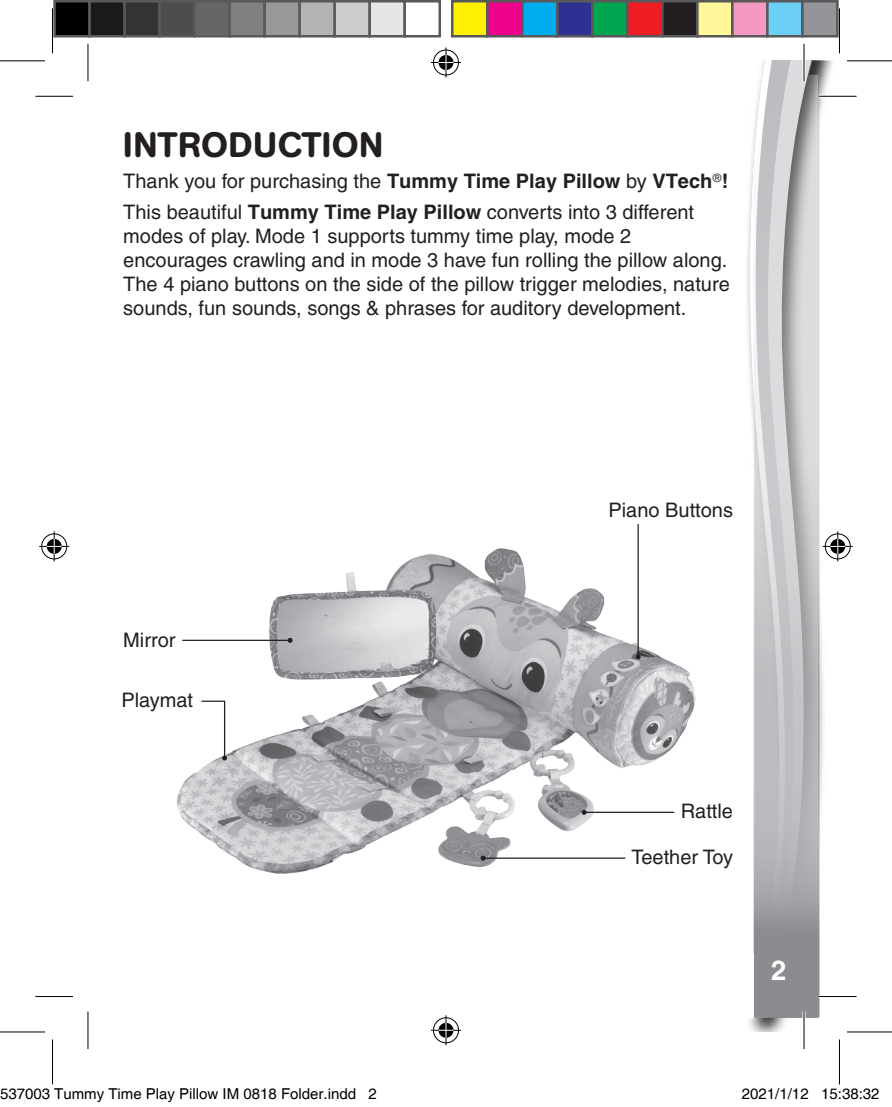
<style>
.page{position:relative;width:892px;height:1107px;background:#fff}
.page>*{position:absolute;margin:0;border:0;box-sizing:border-box;transform-origin:0 0}
.Headline{font:500 35px "AG Book Rounded";letter-spacing:.02em;color:#231f20}
.Body_text_hang{font:700 27.5px "Helvetica";color:#fff}
.Number{font:700 27.5px "Helvetica";color:#fff}
.t1{font:22.5px "Helvetica Black cyr Bold";color:#fff}
.Body_text_1{font:500 20px/24px "Helvetica";color:#231f20}
.body_text1{font:500 20px "Helvetica";color:#231f20}
.Body_text{font:500 20px "Helvetica";color:#231f20}
.t2{font:15px "Helvetica";color:#000}
.s1{font-weight:700}
</style>
<div class="page">
<svg style="left:805px;top:61px;width:21px;height:956px"></svg>
<svg style="left:749px;top:61px;width:47px;height:362px"></svg>
<svg style="left:753px;top:75px;width:65px;height:943px"></svg>
<img style="left:176px;top:524px;width:520px;height:350px">
<hr style="left:182px;top:640px;width:108px;height:1px;background:#231f20">
<svg style="left:288px;top:638px;width:5px;height:5px"></svg>
<hr style="left:637px;top:524px;width:1px;height:133px;background:#231f20">
<svg style="left:635px;top:654px;width:5px;height:5px"></svg>
<hr style="left:483px;top:857px;width:142px;height:2px;background:#231f20">
<svg style="left:480px;top:855px;width:5px;height:5px"></svg>
<hr style="left:584px;top:811px;width:90px;height:2px;background:#231f20">
<svg style="left:581px;top:810px;width:5px;height:5px"></svg>
<svg style="left:200px;top:700px;width:27px;height:60px"></svg>
<hr style="left:819px;top:95px;width:37px;height:3px;background:#fff">
<hr style="left:819px;top:995px;width:37px;height:3px;background:#fff">
<hr style="left:802px;top:44px;width:3px;height:37px;background:#fff">
<hr style="left:802px;top:1011px;width:3px;height:38px;background:#fff">
<hr style="left:35px;top:96px;width:38px;height:1px;background:#000">
<hr style="left:819px;top:96px;width:37px;height:1px;background:#000">
<hr style="left:35px;top:996px;width:38px;height:1px;background:#000">
<hr style="left:819px;top:996px;width:37px;height:1px;background:#000">
<hr style="left:88px;top:44px;width:1px;height:37px;background:#000">
<hr style="left:88px;top:1011px;width:1px;height:38px;background:#000">
<hr style="left:803px;top:44px;width:1px;height:37px;background:#000">
<hr style="left:803px;top:1011px;width:1px;height:38px;background:#000">
<hr style="left:0;top:60px;width:45px;height:1px;background:#000">
<hr style="left:847px;top:60px;width:45px;height:1px;background:#000">
<hr style="left:0;top:1031px;width:45px;height:1px;background:#000">
<hr style="left:847px;top:1031px;width:45px;height:1px;background:#000">
<hr style="left:52px;top:8px;width:1px;height:45px;background:#000">
<hr style="left:52px;top:1039px;width:1px;height:45px;background:#000">
<hr style="left:839px;top:8px;width:1px;height:45px;background:#000">
<hr style="left:839px;top:1039px;width:1px;height:45px;background:#000">
<div style="left:432px;top:48px;width:28px;height:29px;border:3px solid #fff;border-radius:50%"></div>
<hr style="left:431px;top:61px;width:30px;height:3px;background:#fff">
<hr style="left:444px;top:47px;width:3px;height:30px;background:#fff">
<div style="left:437px;top:53px;width:18px;height:19px;border:3px solid #fff;border-radius:50%"></div>
<div style="left:433px;top:50px;width:26px;height:25px;border:1px solid #000;border-radius:50%"></div>
<hr style="left:431px;top:62px;width:30px;height:1px;background:#000">
<hr style="left:445px;top:47px;width:1px;height:30px;background:#000">
<svg style="left:438px;top:55px;width:15px;height:15px"></svg>
<div style="left:432px;top:1016px;width:28px;height:28px;border:3px solid #fff;border-radius:50%"></div>
<svg style="left:431px;top:1028px;width:30px;height:4px"></svg>
<hr style="left:444px;top:1015px;width:3px;height:30px;background:#fff">
<div style="left:437px;top:1021px;width:18px;height:18px;border:3px solid #fff;border-radius:50%"></div>
<div style="left:433px;top:1017px;width:26px;height:26px;border:1px solid #000;border-radius:50%"></div>
<hr style="left:431px;top:1030px;width:30px;height:1px;background:#000">
<hr style="left:445px;top:1015px;width:1px;height:30px;background:#000">
<svg style="left:438px;top:1022px;width:15px;height:15px"></svg>
<div style="left:40px;top:532px;width:28px;height:28px;border:3px solid #fff;border-radius:50%"></div>
<hr style="left:39px;top:545px;width:30px;height:3px;background:#fff">
<hr style="left:53px;top:531px;width:3px;height:30px;background:#fff">
<div style="left:45px;top:537px;width:18px;height:18px;border:3px solid #fff;border-radius:50%"></div>
<div style="left:41px;top:533px;width:26px;height:26px;border:1px solid #000;border-radius:50%"></div>
<hr style="left:39px;top:546px;width:30px;height:1px;background:#000">
<hr style="left:54px;top:531px;width:1px;height:30px;background:#000">
<svg style="left:47px;top:539px;width:15px;height:15px"></svg>
<div style="left:823px;top:532px;width:28px;height:28px;border:3px solid #fff;border-radius:50%"></div>
<hr style="left:822px;top:545px;width:30px;height:3px;background:#fff">
<hr style="left:836px;top:531px;width:3px;height:30px;background:#fff">
<div style="left:828px;top:537px;width:18px;height:18px;border:3px solid #fff;border-radius:50%"></div>
<div style="left:825px;top:533px;width:25px;height:26px;border:1px solid #000;border-radius:50%"></div>
<hr style="left:822px;top:546px;width:30px;height:1px;background:#000">
<hr style="left:837px;top:531px;width:1px;height:30px;background:#000">
<svg style="left:830px;top:539px;width:15px;height:15px"></svg>
<div style="left:55px;top:1px;width:35px;height:35px;background:#000"></div>
<div style="left:53px;top:0;width:38px;height:37px;border:2px solid #595959"></div>
<div style="left:90px;top:1px;width:35px;height:35px;background:#1a1a1a"></div>
<div style="left:88px;top:0;width:38px;height:37px;border:2px solid #595959"></div>
<div style="left:125px;top:1px;width:35px;height:35px;background:#333"></div>
<div style="left:123px;top:0;width:38px;height:37px;border:2px solid #595959"></div>
<div style="left:160px;top:1px;width:35px;height:35px;background:#4d4d4d"></div>
<div style="left:158px;top:0;width:38px;height:37px;border:2px solid #595959"></div>
<div style="left:195px;top:1px;width:35px;height:35px;background:#666"></div>
<div style="left:193px;top:0;width:38px;height:37px;border:2px solid #595959"></div>
<div style="left:230px;top:1px;width:35px;height:35px;background:#808080"></div>
<div style="left:228px;top:0;width:38px;height:37px;border:2px solid #595959"></div>
<div style="left:265px;top:1px;width:35px;height:35px;background:#999"></div>
<div style="left:263px;top:0;width:38px;height:37px;border:2px solid #595959"></div>
<div style="left:300px;top:1px;width:35px;height:35px;background:#b3b3b3"></div>
<div style="left:298px;top:0;width:38px;height:37px;border:2px solid #595959"></div>
<div style="left:335px;top:1px;width:35px;height:35px;background:#ccc"></div>
<div style="left:333px;top:0;width:38px;height:37px;border:2px solid #595959"></div>
<div style="left:370px;top:1px;width:35px;height:35px;background:#e6e6e6"></div>
<div style="left:368px;top:0;width:38px;height:37px;border:2px solid #595959"></div>
<div style="left:403px;top:0;width:38px;height:37px;border:2px solid #595959"></div>
<div style="left:452px;top:1px;width:35px;height:35px;background:#fff101"></div>
<div style="left:451px;top:0;width:37px;height:37px;border:2px solid #595959"></div>
<div style="left:487px;top:1px;width:35px;height:35px;background:#ed028c"></div>
<div style="left:486px;top:0;width:37px;height:37px;border:2px solid #595959"></div>
<div style="left:522px;top:1px;width:35px;height:35px;background:#00aeef"></div>
<div style="left:521px;top:0;width:37px;height:37px;border:2px solid #595959"></div>
<div style="left:557px;top:1px;width:35px;height:35px;background:#2e3092"></div>
<div style="left:556px;top:0;width:37px;height:37px;border:2px solid #595959"></div>
<div style="left:592px;top:1px;width:35px;height:35px;background:#00a54f"></div>
<div style="left:591px;top:0;width:37px;height:37px;border:2px solid #595959"></div>
<div style="left:627px;top:1px;width:35px;height:35px;background:#ee1d23"></div>
<div style="left:626px;top:0;width:37px;height:37px;border:2px solid #595959"></div>
<div style="left:662px;top:1px;width:35px;height:35px;background:#231f20"></div>
<div style="left:661px;top:0;width:37px;height:37px;border:2px solid #595959"></div>
<div style="left:697px;top:1px;width:35px;height:35px;background:#fff79a"></div>
<div style="left:696px;top:0;width:37px;height:37px;border:2px solid #595959"></div>
<div style="left:732px;top:1px;width:35px;height:35px;background:#f499c2"></div>
<div style="left:731px;top:0;width:37px;height:37px;border:2px solid #595959"></div>
<div style="left:767px;top:1px;width:35px;height:35px;background:#6bcff6"></div>
<div style="left:766px;top:0;width:37px;height:37px;border:2px solid #595959"></div>
<div style="left:802px;top:1px;width:35px;height:35px;background:#939598"></div>
<div style="left:801px;top:0;width:37px;height:37px;border:2px solid #595959"></div>
<p class="Headline" style="left:123px;top:124px;width:261px">INTRODUCTION</p>
<p class="body_text1" style="left:123px;top:170px;width:606px">Thank you for purchasing the <span class="s1">Tummy Time Play Pillow</span> by <span class="s1">VTech</span><sup>®</sup><span class="s1">!</span></p>
<p class="Body_text_1" style="left:123px;top:200px;width:608px">This beautiful <span class="s1">Tummy Time Play Pillow</span> converts into 3 different modes of play. Mode 1 supports tummy time play, mode 2 encourages crawling and in mode 3 have fun rolling the pillow along.<br>The 4 piano buttons on the side of the pillow trigger melodies, nature sounds, fun sounds, songs &amp; phrases for auditory development.</p>
<p class="Body_text" style="left:123px;top:628px;width:54px">Mirror</p>
<p class="Body_text" style="left:121px;top:688px;width:73px">Playmat</p>
<p class="Body_text" style="left:608px;top:499px;width:126px">Piano Buttons</p>
<p class="Body_text" style="left:681px;top:799px;width:54px">Rattle</p>
<p class="Body_text" style="left:631px;top:845px;width:103px">Teether Toy</p>
<p class="Body_text_hang" style="left:773px;top:947px;width:17px">2</p>
<p class="t1" style="left:778px;top:951px;width:15px">2</p>
<p class="Number" style="left:771px;top:953px;width:17px">2</p>
<p class="t2" style="left:0;top:1085px;width:378px">537003 Tummy Time Play Pillow IM 0818 Folder.indd 2</p>
<p class="t2" style="left:742px;top:1085px;width:139px">2021/1/12 15:38:32</p>
</div>
